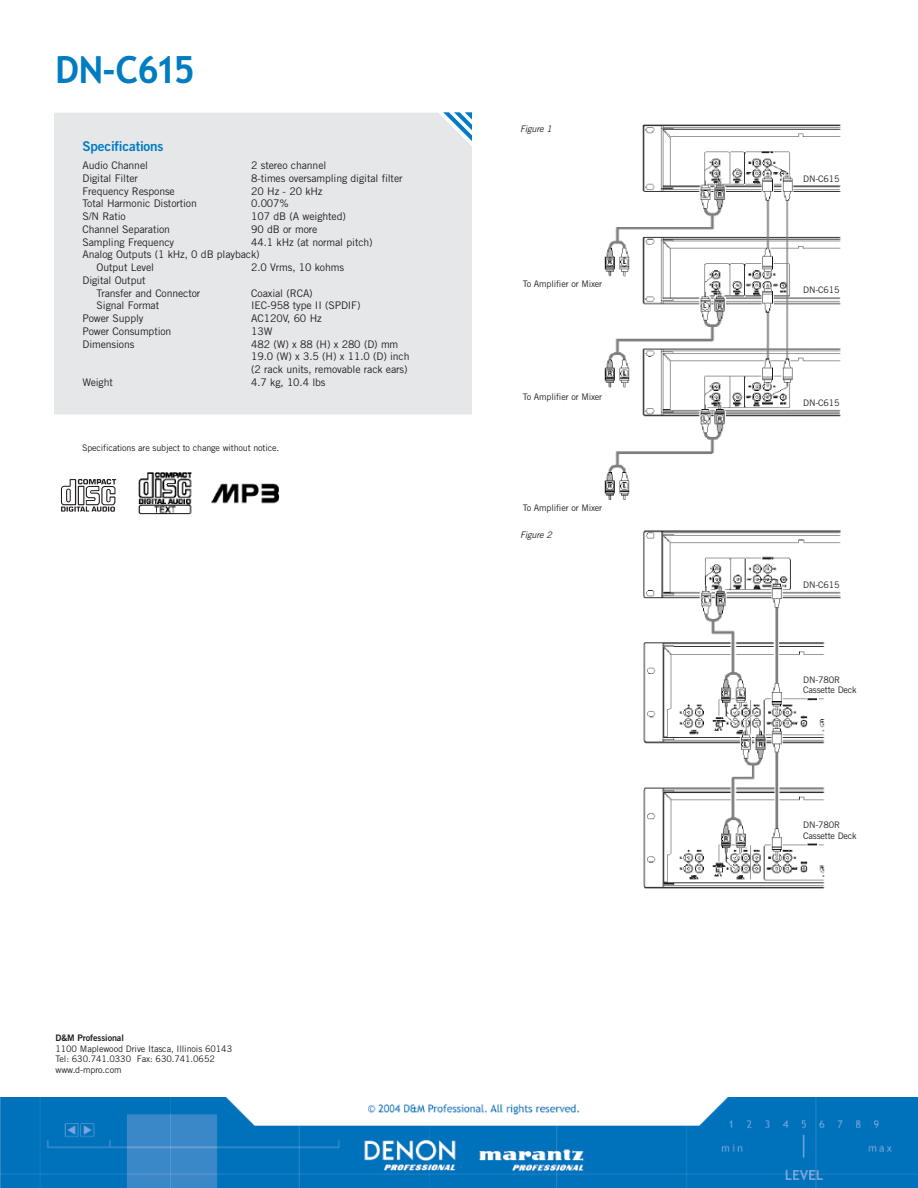
<style>
.page{position:relative;width:918px;height:1188px;background:#fff}
.page>*{position:absolute;margin:0;border:0;box-sizing:border-box;transform-origin:0 0}
.t1{font:700 37.5px "Trebuchet MS";letter-spacing:-.07em;color:#007cc2}
.t2{font:13.5px "Trade Gothic Bold Two";letter-spacing:-.01em;color:#007cc2}
.t3{font:10.5px/12.8px "Trade Gothic";letter-spacing:-.01em;color:#231f20}
.t4{font:9px/10.5px "Trade Gothic";letter-spacing:-.02em;color:#231f20}
.t5{font:9px "Trade Gothic Bold Two";letter-spacing:-.01em;color:#231f20}
.t6{font:italic 9px "Trade Gothic";letter-spacing:-.02em;color:#231f20}
</style>
<div class="page">
<img style="left:0;top:1097px;width:918px;height:91px">
<div style="left:54px;top:113px;width:418px;height:302px;background:#e6e7e9"></div>
<svg style="left:443px;top:112px;width:29px;height:29px"></svg>
<img style="left:604px;top:124px;width:237px;height:376px">
<img style="left:643px;top:530px;width:198px;height:359px">
<svg style="left:61px;top:479px;width:55px;height:33px"></svg>
<img style="left:138px;top:472px;width:54px;height:43px">
<img style="left:211px;top:483px;width:69px;height:21px">
<h1 class="t1" style="left:55px;top:48px;width:141px">DN-C615</h1>
<p class="t2" style="left:82px;top:141px;width:83px">Specifications</p>
<p class="t3" style="left:82px;top:160px;width:67px">Audio Channel</p>
<p class="t3" style="left:251px;top:160px;width:77px">2 stereo channel</p>
<p class="t3" style="left:82px;top:173px;width:57px">Digital Filter</p>
<p class="t3" style="left:251px;top:173px;width:153px">8-times oversampling digital filter</p>
<p class="t3" style="left:82px;top:185px;width:94px">Frequency Response</p>
<p class="t3" style="left:251px;top:185px;width:73px">20 Hz - 20 kHz</p>
<p class="t3" style="left:82px;top:198px;width:116px">Total Harmonic Distortion</p>
<p class="t3" style="left:251px;top:198px;width:39px">0.007%</p>
<p class="t3" style="left:82px;top:211px;width:45px">S/N Ratio</p>
<p class="t3" style="left:251px;top:211px;width:96px">107 dB (A weighted)</p>
<p class="t3" style="left:82px;top:224px;width:89px">Channel Separation</p>
<p class="t3" style="left:251px;top:224px;width:68px">90 dB or more</p>
<p class="t3" style="left:82px;top:236px;width:93px">Sampling Frequency</p>
<p class="t3" style="left:251px;top:236px;width:123px">44.1 kHz (at normal pitch)</p>
<p class="t3" style="left:82px;top:249px;width:179px">Analog Outputs (1 kHz, 0 dB playback)</p>
<p class="t3" style="left:97px;top:262px;width:59px">Output Level</p>
<p class="t3" style="left:251px;top:262px;width:94px">2.0 Vrms, 10 kohms</p>
<p class="t3" style="left:97px;top:275px;width:105px;text-indent:-14px">Digital Output<br>Transfer and Connector</p>
<p class="t3" style="left:251px;top:287px;width:63px">Coaxial (RCA)</p>
<p class="t3" style="left:97px;top:300px;width:64px">Signal Format</p>
<p class="t3" style="left:251px;top:300px;width:111px">IEC-958 type II (SPDIF)</p>
<p class="t3" style="left:82px;top:313px;width:63px">Power Supply</p>
<p class="t3" style="left:251px;top:313px;width:72px">AC120V, 60 Hz</p>
<p class="t3" style="left:82px;top:326px;width:91px">Power Consumption</p>
<p class="t3" style="left:251px;top:326px;width:23px">13W</p>
<p class="t3" style="left:82px;top:338px;width:53px">Dimensions</p>
<p class="t3" style="left:251px;top:338px;width:160px">482 (W) x 88 (H) x 280 (D) mm<br>19.0 (W) x 3.5 (H) x 11.0 (D) inch (2 rack units, removable rack ears)</p>
<p class="t3" style="left:82px;top:377px;width:32px">Weight</p>
<p class="t3" style="left:251px;top:377px;width:76px">4.7 kg, 10.4 lbs</p>
<p class="t4" style="left:82px;top:443px;width:199px">Specifications are subject to change without notice.</p>
<p class="t6" style="left:520px;top:125px;width:33px">Figure 1</p>
<p class="t4" style="left:523px;top:280px;width:81px">To Amplifier or Mixer</p>
<p class="t4" style="left:523px;top:392px;width:81px">To Amplifier or Mixer</p>
<p class="t4" style="left:523px;top:504px;width:81px">To Amplifier or Mixer</p>
<p class="t6" style="left:520px;top:531px;width:33px">Figure 2</p>
<p class="t5" style="left:56px;top:1035px;width:70px">D&amp;M Professional</p>
<p class="t4" style="left:56px;top:1044px;width:178px">1100 Maplewood Drive Itasca, Illinois 60143<br>Tel: 630.741.0330 Fax: 630.741.0652 www.d-mpro.com</p>
<p class="t4" style="left:803px;top:174px;width:38px">DN-C615</p>
<p class="t4" style="left:803px;top:286px;width:38px">DN-C615</p>
<p class="t4" style="left:803px;top:398px;width:38px">DN-C615</p>
<p class="t4" style="left:803px;top:581px;width:38px">DN-C615</p>
<p class="t4" style="left:803px;top:675px;width:55px">DN-780R<br>Cassette Deck</p>
<p class="t4" style="left:803px;top:820px;width:55px">DN-780R<br>Cassette Deck</p>
</div>
